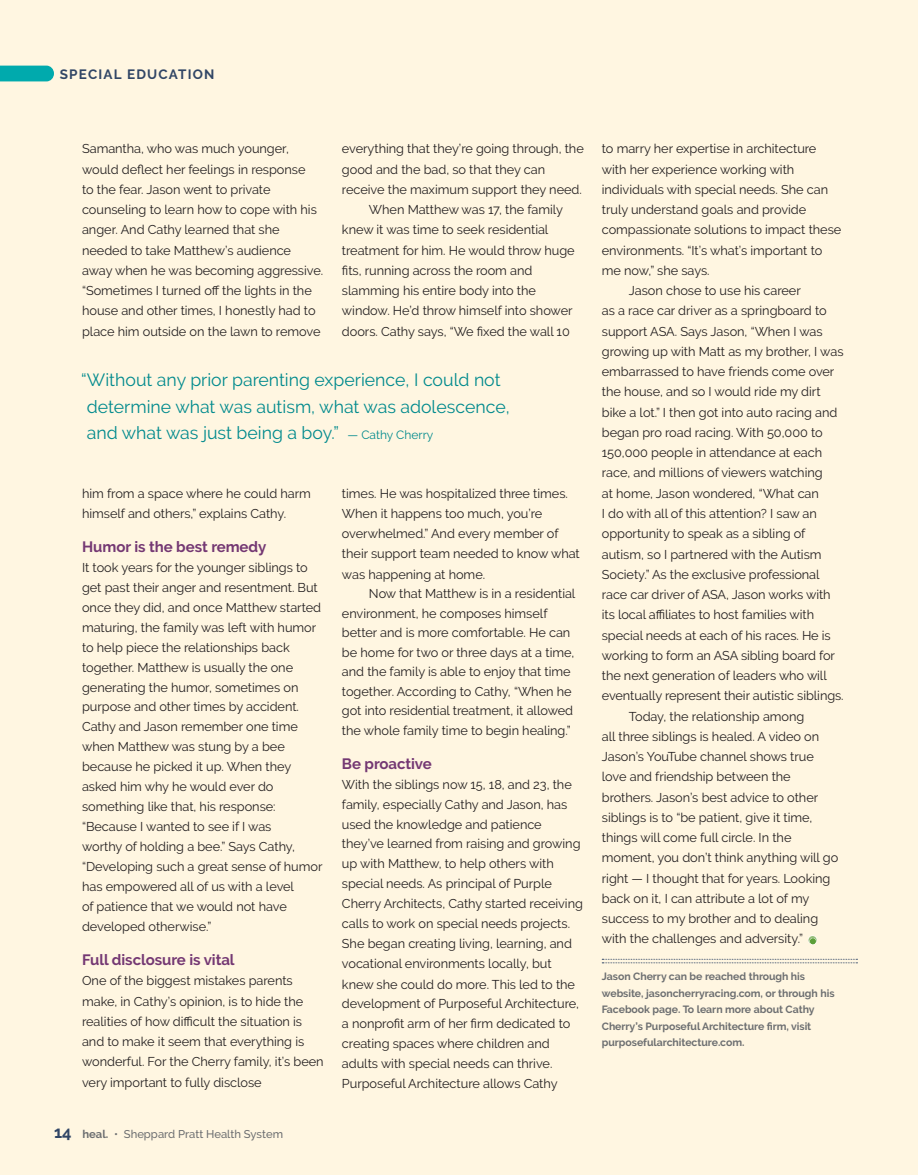
<style>
.page{position:relative;width:918px;height:1175px;background:#fff}
.page>*{position:absolute;margin:0;border:0;box-sizing:border-box;transform-origin:0 0}
.t1{font:17.7px/26.5px "Raleway";color:#008a8d}
.t2{font:700 15px "Raleway";letter-spacing:-.005em;color:#743873}
.t3{font:700 13.5px "Raleway";letter-spacing:.09em;color:#314666}
.t4{font:12.75px/20px "Raleway";letter-spacing:-.005em;color:#231f20}
.t5{font:500 11.25px "Raleway";color:#6d6f71}
.t6{font:700 10.5px/16.5px "Raleway";letter-spacing:-.005em;color:#6d6f71}
.s1{font-size:12px}
.s2{font-weight:700;font-size:16.5px;color:#314666}
.s3{font-weight:700}
</style>
<div class="page">
<div style="left:0;top:0;width:918px;height:1174px;background:#fff6e1"></div>
<svg style="left:0;top:66px;width:54px;height:15px"></svg>
<svg style="left:602px;top:958px;width:255px;height:5px"></svg>
<div style="left:808px;top:935px;width:9px;height:9px;background:#fff9ec;border-radius:50%"></div>
<svg style="left:808px;top:936px;width:9px;height:8px"></svg>
<p class="t3" style="left:60px;top:66px;width:156px">SPECIAL EDUCATION</p>
<p class="t4" style="left:82px;top:139px;width:243px">Samantha, who was much younger, would deflect her feelings in response<br>to the fear. Jason went to private counseling to learn how to cope with his anger. And Cathy learned that she needed to take Matthew’s audience away when he was becoming aggressive. “Sometimes I turned off the lights in the house and other times, I honestly had to place him outside on the lawn to remove</p>
<p class="t4" style="left:342px;top:139px;width:243px">everything that they’re going through, the</p>
<p class="t4" style="left:342px;top:159px;width:205px">good and the bad, so that they can</p>
<p class="t4" style="left:342px;top:179px;width:241px">receive the maximum support they need.</p>
<p class="t4" style="left:369px;top:200px;width:196px">When Matthew was 17, the family</p>
<p class="t4" style="left:342px;top:220px;width:208px">knew it was time to seek residential</p>
<p class="t4" style="left:342px;top:240px;width:234px">treatment for him. He would throw huge</p>
<p class="t4" style="left:342px;top:260px;width:192px">fits, running across the room and</p>
<p class="t4" style="left:342px;top:281px;width:196px">slamming his entire body into the</p>
<p class="t4" style="left:342px;top:301px;width:232px">window. He’d throw himself into shower</p>
<p class="t4" style="left:342px;top:321px;width:229px">doors. Cathy says, “We fixed the wall 10</p>
<h1 class="t1" style="left:87px;top:366px;width:424px;text-indent:-6px">“Without any prior parenting experience, I could not determine what was autism, what was adolescence, and what was just being a boy.” <span class="s1">— Cathy Cherry</span></h1>
<p class="t4" style="left:82px;top:483px;width:230px">him from a space where he could harm himself and others,” explains Cathy.</p>
<p class="t2" style="left:82px;top:538px;width:186px">Humor is the best remedy</p>
<p class="t4" style="left:82px;top:557px;width:242px">It took years for the younger siblings to get past their anger and resentment. But once they did, and once Matthew started maturing, the family was left with humor to help piece the relationships back together. Matthew is usually the one generating the humor, sometimes on purpose and other times by accident.<br>Cathy and Jason remember one time when Matthew was stung by a bee because he picked it up. When they asked him why he would ever do something like that, his response: “Because I wanted to see if I was<br>worthy of holding a bee.” Says Cathy, “Developing such a great sense of humor has empowered all of us with a level<br>of patience that we would not have developed otherwise.”</p>
<p class="t2" style="left:82px;top:951px;width:154px">Full disclosure is vital</p>
<p class="t4" style="left:82px;top:970px;width:243px">One of the biggest mistakes parents make, in Cathy’s opinion, is to hide the realities of how difficult the situation is and to make it seem that everything is wonderful. For the Cherry family, it’s been very important to fully disclose</p>
<p class="t5" style="left:54px;top:1127px;width:231px"><span class="s2">14</span> <span class="s3">heal.</span> • Sheppard Pratt Health System</p>
<p class="t4" style="left:342px;top:483px;width:239px">times. He was hospitalized three times.<br>When it happens too much, you’re overwhelmed.” And every member of their support team needed to know what was happening at home.</p>
<p class="t4" style="left:342px;top:584px;width:235px;line-height:19.5px;text-indent:27px">Now that Matthew is in a residential environment, he composes himself better and is more comfortable. He can be home for two or three days at a time, and the family is able to enjoy that time together. According to Cathy, “When he got into residential treatment, it allowed the whole family time to begin healing.”</p>
<p class="t2" style="left:342px;top:754px;width:91px">Be proactive</p>
<p class="t4" style="left:342px;top:774px;width:243px">With the siblings now 15, 18, and 23, the family, especially Cathy and Jason, has used the knowledge and patience they’ve learned from raising and growing up with Matthew, to help others with special needs. As principal of Purple Cherry Architects, Cathy started receiving calls to work on special needs projects.<br>She began creating living, learning, and vocational environments locally, but knew she could do more. This led to the development of Purposeful Architecture, a nonprofit arm of her firm dedicated to creating spaces where children and adults with special needs can thrive.<br>Purposeful Architecture allows Cathy</p>
<p class="t4" style="left:602px;top:139px;width:216px">to marry her expertise in architecture</p>
<p class="t4" style="left:602px;top:159px;width:194px">with her experience working with</p>
<p class="t4" style="left:602px;top:179px;width:228px">individuals with special needs. She can</p>
<p class="t4" style="left:602px;top:200px;width:206px">truly understand goals and provide</p>
<p class="t4" style="left:602px;top:220px;width:241px">compassionate solutions to impact these</p>
<p class="t4" style="left:602px;top:240px;width:222px">environments. “It’s what’s important to</p>
<p class="t4" style="left:602px;top:260px;width:109px">me now,” she says.</p>
<p class="t4" style="left:629px;top:281px;width:174px">Jason chose to use his career</p>
<p class="t4" style="left:602px;top:301px;width:226px">as a race car driver as a springboard to</p>
<p class="t4" style="left:602px;top:321px;width:222px">support ASA. Says Jason, “When I was</p>
<p class="t4" style="left:602px;top:341px;width:243px">growing up with Matt as my brother, I was</p>
<p class="t4" style="left:602px;top:362px;width:234px">embarrassed to have friends come over</p>
<p class="t4" style="left:602px;top:382px;width:220px">the house, and so I would ride my dirt</p>
<p class="t4" style="left:602px;top:402px;width:237px">bike a lot.” I then got into auto racing and</p>
<p class="t4" style="left:602px;top:422px;width:222px">began pro road racing. With 50,000 to</p>
<p class="t4" style="left:602px;top:443px;width:222px">150,000 people in attendance at each</p>
<p class="t4" style="left:602px;top:463px;width:222px">race, and millions of viewers watching</p>
<p class="t4" style="left:602px;top:483px;width:219px">at home, Jason wondered, “What can</p>
<p class="t4" style="left:602px;top:503px;width:217px">I do with all of this attention? I saw an</p>
<p class="t4" style="left:602px;top:524px;width:205px">opportunity to speak as a sibling of</p>
<p class="t4" style="left:602px;top:544px;width:221px">autism, so I partnered with the Autism</p>
<p class="t4" style="left:602px;top:564px;width:219px">Society.” As the exclusive professional</p>
<p class="t4" style="left:602px;top:584px;width:230px">race car driver of ASA, Jason works with</p>
<p class="t4" style="left:602px;top:605px;width:214px">its local affiliates to host families with</p>
<p class="t4" style="left:602px;top:625px;width:230px">special needs at each of his races. He is</p>
<p class="t4" style="left:602px;top:645px;width:235px">working to form an ASA sibling board for</p>
<p class="t4" style="left:602px;top:665px;width:226px">the next generation of leaders who will</p>
<p class="t4" style="left:602px;top:686px;width:243px">eventually represent their autistic siblings.</p>
<p class="t4" style="left:629px;top:706px;width:177px">Today, the relationship among</p>
<p class="t4" style="left:602px;top:726px;width:219px">all three siblings is healed. A video on</p>
<p class="t4" style="left:602px;top:746px;width:214px">Jason’s YouTube channel shows true</p>
<p class="t4" style="left:602px;top:766px;width:190px">love and friendship between the</p>
<p class="t4" style="left:602px;top:787px;width:218px">brothers. Jason’s best advice to other</p>
<p class="t4" style="left:602px;top:807px;width:212px">siblings is to “be patient, give it time,</p>
<p class="t4" style="left:602px;top:827px;width:191px">things will come full circle. In the</p>
<p class="t4" style="left:602px;top:847px;width:238px">moment, you don’t think anything will go</p>
<p class="t4" style="left:602px;top:868px;width:230px">right — I thought that for years. Looking</p>
<p class="t4" style="left:602px;top:888px;width:209px">back on it, I can attribute a lot of my</p>
<p class="t4" style="left:602px;top:908px;width:218px">success to my brother and to dealing</p>
<p class="t4" style="left:602px;top:928px;width:203px">with the challenges and adversity.”</p>
<p class="t6" style="left:602px;top:968px;width:234px">Jason Cherry can be reached through his website, jasoncherryracing.com, or through his Facebook page. To learn more about Cathy Cherry’s Purposeful Architecture firm, visit purposefularchitecture.com.</p>
</div>
